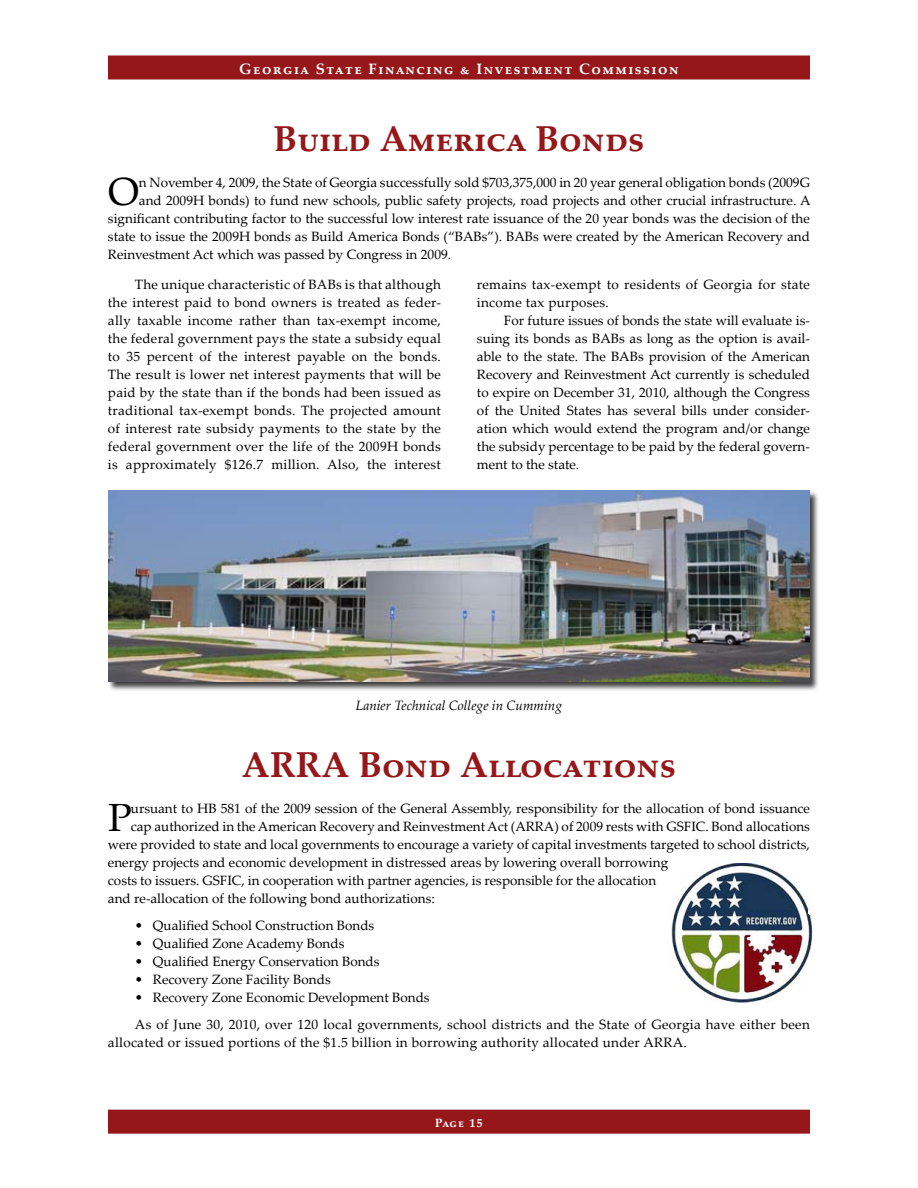
<style>
.page{position:relative;width:918px;height:1188px;background:#fff}
.page>*{position:absolute;margin:0;border:0;box-sizing:border-box;transform-origin:0 0}
.t1{font:39.3px "Palatino Linotype";color:#000}
.t2{font:700 36px "Palatino Linotype";color:#96171a}
.t3{font:700 15px "Palatino Linotype";letter-spacing:.1em;color:#fff}
.t4{font:13.5px/18px "Palatino Linotype";color:#000;text-align:justify}
.t5{font:13.5px/27px "Palatino Linotype";letter-spacing:.02em;color:#000}
.t6{font:italic 13.5px "Palatino Linotype";color:#000}
.t7{font:700 12px "Palatino Linotype";color:#fff}
</style>
<div class="page">
<div style="left:108px;top:56px;width:702px;height:24px;background:#96171a"></div>
<div style="left:108px;top:1110px;width:702px;height:24px;background:#96171a"></div>
<img style="left:672px;top:863px;width:141px;height:140px">
<div style="left:810px;top:911px;width:10px;height:5px;background:#fff;border-radius:50%"></div>
<div style="left:108px;top:490px;width:712px;height:201px;background:#000;opacity:.75"></div>
<img style="left:108px;top:491px;width:702px;height:190px">
<p class="t3" style="left:239px;top:59px;width:441px">Georgia State Financing &amp; Investment Commission</p>
<h2 class="t2" style="left:274px;top:114px;width:372px">Build America Bonds</h2>
<h1 class="t1" style="left:108px;top:164px;width:32px">O</h1>
<p class="t4" style="left:139px;top:173px;width:673px">n November 4, 2009, the State of Georgia successfully sold $703,375,000 in 20 year general obligation bonds (2009G</p>
<p class="t4" style="left:139px;top:191px;width:673px">and 2009H bonds) to fund new schools, public safety projects, road projects and other crucial infrastructure. A</p>
<p class="t4" style="left:108px;top:209px;width:703px">significant contributing factor to the successful low interest rate issuance of the 20 year bonds was the decision of the</p>
<p class="t4" style="left:108px;top:227px;width:703px">state to issue the 2009H bonds as Build America Bonds (“BABs”). BABs were created by the American Recovery and</p>
<p class="t4" style="left:108px;top:245px;width:345px">Reinvestment Act which was passed by Congress in 2009.</p>
<p class="t4" style="left:108px;top:275px;width:335px;text-indent:27px">The unique characteristic of BABs is that although the interest paid to bond owners is treated as feder&shy;ally taxable income rather than tax-exempt income, the federal government pays the state a subsidy equal to 35 percent of the interest payable on the bonds.<br>The result is lower net interest payments that will be paid by the state than if the bonds had been issued as traditional tax-exempt bonds. The projected amount of interest rate subsidy payments to the state by the federal government over the life of the 2009H bonds is approximately $126.7 million. Also, the interest</p>
<p class="t5" style="left:477px;top:275px;width:335px;line-height:18px">remains tax-exempt to residents of Georgia for state income tax purposes.</p>
<p class="t4" style="left:477px;top:311px;width:335px;text-indent:27px">For future issues of bonds the state will evaluate is&shy;suing its bonds as BABs as long as the option is avail&shy;able to the state. The BABs provision of the American Recovery and Reinvestment Act currently is scheduled to expire on December 31, 2010, although the Congress of the United States has several bills under consider&shy;ation which would extend the program and/or change the subsidy percentage to be paid by the federal govern&shy;ment to the state.</p>
<p class="t6" style="left:356px;top:696px;width:208px">Lanier Technical College in Cumming</p>
<h2 class="t2" style="left:242px;top:739px;width:436px">ARRA Bond Allocations</h2>
<h1 class="t1" style="left:108px;top:790px;width:25px">P</h1>
<p class="t4" style="left:131px;top:799px;width:681px">ursuant to HB 581 of the 2009 session of the General Assembly, responsibility for the allocation of bond issuance</p>
<p class="t4" style="left:131px;top:817px;width:681px">cap authorized in the American Recovery and Reinvestment Act (ARRA) of 2009 rests with GSFIC. Bond allocations</p>
<p class="t4" style="left:108px;top:835px;width:703px">were provided to state and local governments to encourage a variety of capital investments targeted to school districts,</p>
<p class="t4" style="left:108px;top:853px;width:562px">energy projects and economic development in distressed areas by lowering overall borrowing</p>
<p class="t4" style="left:108px;top:871px;width:550px">costs to issuers. GSFIC, in cooperation with partner agencies, is responsible for the allocation</p>
<p class="t4" style="left:108px;top:889px;width:328px">and re-allocation of the following bond authorizations:</p>
<p class="t4" style="left:135px;top:916px;width:241px">• Qualified School Construction Bonds</p>
<p class="t4" style="left:135px;top:934px;width:211px">• Qualified Zone Academy Bonds</p>
<p class="t4" style="left:135px;top:952px;width:246px">• Qualified Energy Conservation Bonds</p>
<p class="t4" style="left:135px;top:970px;width:197px">• Recovery Zone Facility Bonds</p>
<p class="t5" style="left:135px;top:983px;width:676px">• Recovery Zone Economic Development Bonds<br>As of June 30, 2010, over 120 local governments, school districts and the State of Georgia have either been</p>
<p class="t5" style="left:108px;top:1028px;width:580px">allocated or issued portions of the $1.5 billion in borrowing authority allocated under ARRA.</p>
<p class="t7" style="left:435px;top:1115px;width:49px">Page 15</p>
</div>
